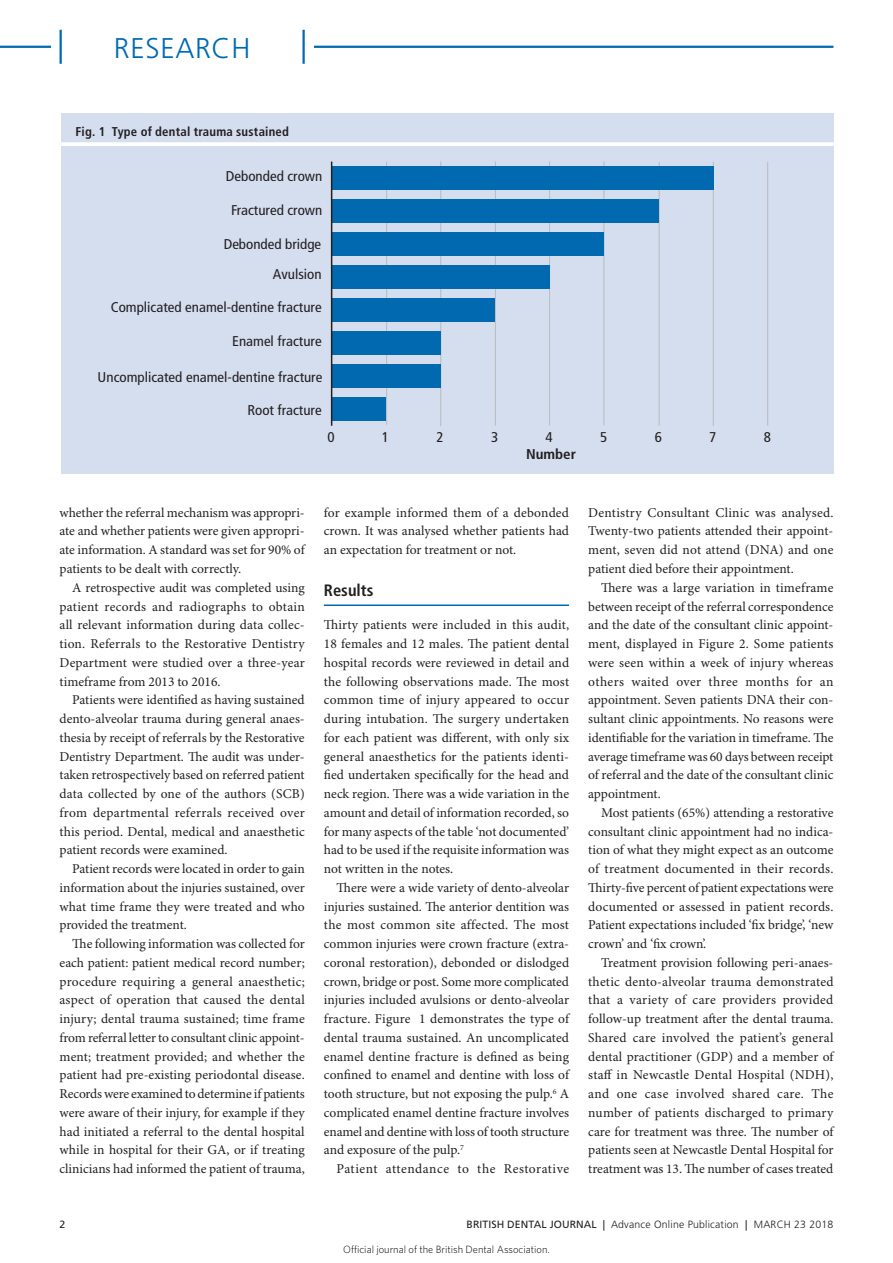
<style>
.page{position:relative;width:893px;height:1263px;background:#fff}
.page>*{position:absolute;margin:0;border:0;box-sizing:border-box;transform-origin:0 0}
.t1{font:300 28.5px "Frutiger LT Std";letter-spacing:.025em;color:#0069af}
.crosshead_1{font:700 condensed 16.5px "Frutiger LT Std";color:#231f20}
.t2{font:condensed 14.1px/30.5px "Frutiger LT Std";color:#231f20;text-align:right;scale:1.06 1}
.t3{font:700 condensed 14.1px "Frutiger LT Std";color:#231f20;scale:1.06 1}
.body{font:13.5px/18.8px "Minion Pro";color:#231f20;text-align:justify}
.body_fullout{font:13.5px/18.8px "Minion Pro";letter-spacing:-.005em;color:#231f20;text-align:justify}
.body-2{font:13.5px "Minion Pro";letter-spacing:.035em;color:#231f20}
.fig_caption_1{font:700 condensed 12.75px "Frutiger LT Std";letter-spacing:.015em;color:#231f20}
.page_footer{font:300 10.5px "Frutiger LT Std";letter-spacing:.02em;color:#231f20}
.t4{font:300 10.5px "Whitney";color:#000}
.page_footer-2{font:10.5px "Frutiger LT Std";color:#231f20}
.s1{font-weight:400}
</style>
<div class="page">
<hr style="left:324px;top:604px;width:245px;height:2px;background:#0069af">
<div style="left:61px;top:114px;width:772px;height:360px;background:#d4deef"></div>
<hr style="left:56px;top:142px;width:786px;height:4px;background:#fff">
<hr style="left:767px;top:162px;width:1px;height:264px;background:#bcbdc0">
<hr style="left:713px;top:162px;width:1px;height:264px;background:#bcbdc0">
<hr style="left:659px;top:162px;width:1px;height:264px;background:#bcbdc0">
<hr style="left:604px;top:161px;width:1px;height:264px;background:#bcbdc0">
<hr style="left:549px;top:161px;width:1px;height:264px;background:#bcbdc0">
<hr style="left:495px;top:161px;width:1px;height:265px;background:#bcbdc0">
<hr style="left:440px;top:162px;width:1px;height:264px;background:#bcbdc0">
<hr style="left:386px;top:162px;width:1px;height:263px;background:#bcbdc0">
<div style="left:332px;top:166px;width:381px;height:24px;background:#0069af"></div>
<div style="left:332px;top:199px;width:327px;height:24px;background:#0069af"></div>
<div style="left:332px;top:232px;width:272px;height:24px;background:#0069af"></div>
<div style="left:332px;top:265px;width:218px;height:24px;background:#0069af"></div>
<div style="left:332px;top:298px;width:163px;height:24px;background:#0069af"></div>
<div style="left:332px;top:331px;width:109px;height:24px;background:#0069af"></div>
<div style="left:332px;top:364px;width:109px;height:24px;background:#0069af"></div>
<div style="left:332px;top:397px;width:54px;height:24px;background:#0069af"></div>
<hr style="left:331px;top:162px;width:1px;height:264px;background:#231f20">
<hr style="left:0;top:46px;width:833px;height:2px;background:#0069af">
<div style="left:51px;top:30px;width:262px;height:34px;background:#fff"></div>
<hr style="left:302px;top:30px;width:3px;height:34px;background:#0069af">
<hr style="left:60px;top:30px;width:2px;height:34px;background:#0069af">
<h1 class="t1" style="left:114px;top:32px;width:138px">RESEARCH</h1>
<p class="fig_caption_1" style="left:76px;top:124px;width:215px">Fig. 1 Type of dental trauma sustained</p>
<p class="t2" style="left:226px;top:161px;width:93px">Debonded crown</p>
<p class="t2" style="left:231px;top:195px;width:88px">Fractured crown</p>
<p class="t2" style="left:224px;top:229px;width:94px">Debonded bridge<br>Avulsion</p>
<p class="t2" style="left:111px;top:292px;width:200px">Complicated enamel-dentine fracture</p>
<p class="t2" style="left:232px;top:326px;width:86px">Enamel fracture</p>
<p class="t2" style="left:98px;top:362px;width:214px">Uncomplicated enamel-dentine fracture</p>
<p class="t2" style="left:247px;top:395px;width:72px">Root fracture</p>
<p class="t2" style="left:327px;top:421px;width:8px">0</p>
<p class="t2" style="left:382px;top:421px;width:8px">1</p>
<p class="t2" style="left:436px;top:421px;width:8px">2</p>
<p class="t2" style="left:491px;top:421px;width:8px">3</p>
<p class="t2" style="left:546px;top:421px;width:8px">4</p>
<p class="t2" style="left:600px;top:421px;width:8px">5</p>
<p class="t2" style="left:655px;top:421px;width:8px">6</p>
<p class="t2" style="left:709px;top:421px;width:8px">7</p>
<p class="t2" style="left:764px;top:421px;width:8px">8</p>
<p class="t3" style="left:526px;top:445px;width:49px">Number</p>
<p class="body" style="left:60px;top:504px;width:247px">whether the referral mechanism was appropri&shy;ate and whether patients were given appropri&shy;ate information. A standard was set for 90% of patients to be dealt with correctly.</p>
<p class="body" style="left:60px;top:579px;width:247px;text-indent:13px">A retrospective audit was completed using patient records and radiographs to obtain all relevant information during data collec&shy;tion. Referrals to the Restorative Dentistry Department were studied over a three-year timeframe from 2013 to 2016.</p>
<p class="body" style="left:60px;top:691px;width:247px;text-indent:13px">Patients were identified as having sustained dento-alveolar trauma during general anaes&shy;thesia by receipt of referrals by the Restorative Dentistry Department. The audit was under&shy;taken retrospectively based on referred patient data collected by one of the authors (SCB) from departmental referrals received over this period. Dental, medical and anaesthetic patient records were examined.</p>
<p class="body" style="left:60px;top:860px;width:247px;text-indent:13px">Patient records were located in order to gain information about the injuries sustained, over what time frame they were treated and who provided the treatment.</p>
<p class="body" style="left:60px;top:935px;width:247px;text-indent:13px">The following information was collected for each patient: patient medical record number; procedure requiring a general anaesthetic; aspect of operation that caused the dental injury; dental trauma sustained; time frame from referral letter to consultant clinic appoint&shy;ment; treatment provided; and whether the patient had pre-existing periodontal disease.<br>Records were examined to determine if patients were aware of their injury, for example if they had initiated a referral to the dental hospital while in hospital for their GA, or if treating clinicians had informed the patient of trauma,</p>
<p class="body" style="left:324px;top:504px;width:247px">for example informed them of a debonded crown. It was analysed whether patients had an expectation for treatment or not.</p>
<p class="crosshead_1" style="left:324px;top:581px;width:51px">Results</p>
<p class="body_fullout" style="left:324px;top:616px;width:247px">Thirty patients were included in this audit, 18 females and 12 males. The patient dental hospital records were reviewed in detail and the following observations made. The most common time of injury appeared to occur during intubation. The surgery undertaken for each patient was different, with only six general anaesthetics for the patients identi&shy;fied undertaken specifically for the head and neck region. There was a wide variation in the amount and detail of information recorded, so for many aspects of the table ‘not documented’ had to be used if the requisite information was not written in the notes.</p>
<p class="body" style="left:324px;top:879px;width:247px;text-indent:13px">There were a wide variety of dento-alveolar injuries sustained. The anterior dentition was the most common site affected. The most common injuries were crown fracture (extra&shy;coronal restoration), debonded or dislodged crown, bridge or post. Some more complicated injuries included avulsions or dento-alveolar fracture. Figure 1 demonstrates the type of dental trauma sustained. An uncomplicated enamel dentine fracture is defined as being confined to enamel and dentine with loss of tooth structure, but not exposing the pulp.<sup>6</sup> A complicated enamel dentine fracture involves enamel and dentine with loss of tooth structure and exposure of the pulp.<sup>7</sup></p>
<p class="body-2" style="left:337px;top:1161px;width:234px">Patient attendance to the Restorative</p>
<p class="body" style="left:588px;top:504px;width:247px">Dentistry Consultant Clinic was analysed.<br>Twenty-two patients attended their appoint&shy;ment, seven did not attend (DNA) and one patient died before their appointment.</p>
<p class="body" style="left:588px;top:579px;width:247px;text-indent:13px">There was a large variation in timeframe between receipt of the referral correspondence and the date of the consultant clinic appoint&shy;ment, displayed in Figure 2. Some patients were seen within a week of injury whereas others waited over three months for an appointment. Seven patients DNA their con&shy;sultant clinic appointments. No reasons were identifiable for the variation in timeframe. The average timeframe was 60 days between receipt of referral and the date of the consultant clinic appointment.</p>
<p class="body" style="left:588px;top:804px;width:247px;text-indent:13px">Most patients (65%) attending a restorative consultant clinic appointment had no indica&shy;tion of what they might expect as an outcome of treatment documented in their records.<br>Thirty-five percent of patient expectations were documented or assessed in patient records.<br>Patient expectations included ‘fix bridge’, ‘new crown’ and ‘fix crown’.</p>
<p class="body" style="left:588px;top:954px;width:247px;text-indent:13px">Treatment provision following peri-anaes&shy;thetic dento-alveolar trauma demonstrated that a variety of care providers provided follow-up treatment after the dental trauma.<br>Shared care involved the patient’s general dental practitioner (GDP) and a member of staff in Newcastle Dental Hospital (NDH), and one case involved shared care. The number of patients discharged to primary care for treatment was three. The number of patients seen at Newcastle Dental Hospital for treatment was 13. The number of cases treated</p>
<p class="page_footer-2" style="left:60px;top:1218px;width:7px">2</p>
<p class="page_footer" style="left:467px;top:1219px;width:368px"><span class="s1">BRITISH DENTAL JOURNAL |</span> Advance Online Publication <span class="s1">|</span> MARCH 23 2018</p>
<p class="t4" style="left:343px;top:1243px;width:208px">Official journal of the British Dental Association.</p>
</div>
